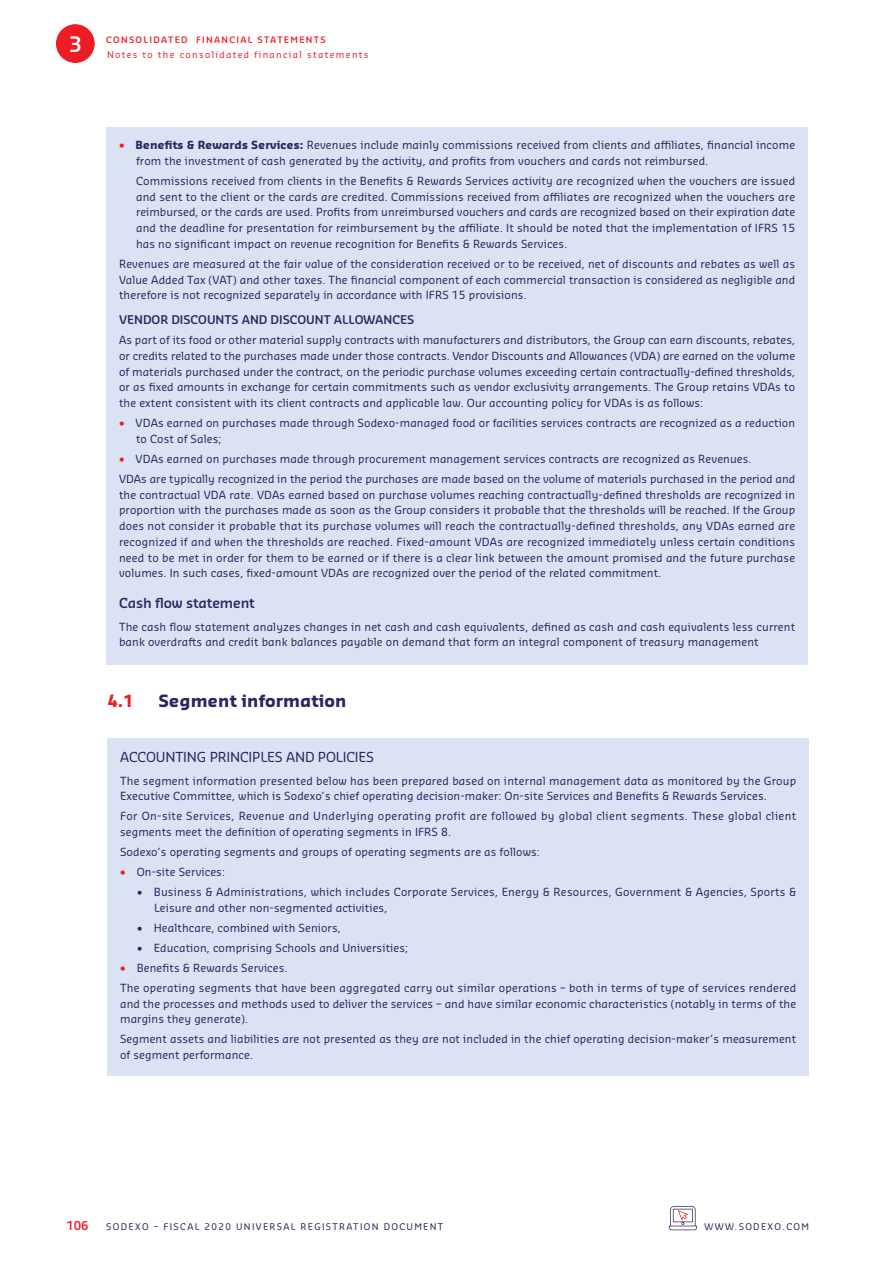
<style>
.page{position:relative;width:893px;height:1263px;background:#fff}
.page>*{position:absolute;margin:0;border:0;box-sizing:border-box;transform-origin:0 0}
.t1{font:600 20.85px "Sansa Pro";color:#fff}
.t2{font:700 16.5px "Sansa Pro";letter-spacing:.01em;color:#2a265e}
.t3{font:700 16.5px "Sansa Pro";color:#ed1c24}
.t4{font:13.5px "Sansa Pro";letter-spacing:-.01em;color:#2a265e}
.t5{font:600 13.5px "Sansa Pro";letter-spacing:-.01em;color:#2a265e}
.t6{font:600 12px "Sansa Pro";color:#ed1c24}
.t7{font:600 11.7px "Sansa Pro";color:#2a265e}
.t8{font:10.95px/15.8px "Sansa Pro";letter-spacing:.01em;color:#2a265e}
.t9{font:10.95px/15.8px "Sansa Pro";letter-spacing:.035em;color:#2a265e}
.t10{font:9px "Sansa Pro";letter-spacing:.15em;color:#2a265e}
.t11{font:9px "Sansa Pro";letter-spacing:.15em;color:#ed1c24}
.t12{font:600 8.7px "Sansa Pro";letter-spacing:.15em;color:#ed1c24}
.s1{color:#ed1c24}
.s2{font-weight:700}
.s3{font-size:10.5px}
</style>
<div class="page">
<div style="left:56px;top:25px;width:38px;height:37px;background:#ed1c24;border-radius:50%"></div>
<div style="left:56px;top:24px;width:39px;height:39px;border:1px solid #ed1c24;border-radius:50%"></div>
<div style="left:106px;top:128px;width:702px;height:537px;background:#dbe2f3"></div>
<div style="left:107px;top:739px;width:702px;height:337px;background:#dbe2f3"></div>
<svg style="left:669px;top:1206px;width:28px;height:24px"></svg>
<h1 class="t1" style="left:69px;top:35px;width:15px">3</h1>
<p class="t12" style="left:106px;top:36px;width:221px">CONSOLIDATED FINANCIAL STATEMENTS</p>
<p class="t11" style="left:107px;top:51px;width:263px">Notes to the consolidated financial statements</p>
<p class="t8" style="left:136px;top:138px;width:661px;text-indent:-17px"><span class="s1">•</span> <span class="s2">Benefits &amp; Rewards Services:</span> Revenues include mainly commissions received from clients and affiliates, financial income from the investment of cash generated by the activity, and profits from vouchers and cards not reimbursed.</p>
<p class="t8" style="left:136px;top:174px;width:661px;text-align:justify">Commissions received from clients in the Benefits &amp; Rewards Services activity are recognized when the vouchers are issued and sent to the client or the cards are credited. Commissions received from affiliates are recognized when the vouchers are reimbursed, or the cards are used. Profits from unreimbursed vouchers and cards are recognized based on their expiration date and the deadline for presentation for reimbursement by the affiliate. It should be noted that the implementation of IFRS 15 has no significant impact on revenue recognition for Benefits &amp; Rewards Services.</p>
<p class="t8" style="left:119px;top:257px;width:678px;text-align:justify">Revenues are measured at the fair value of the consideration received or to be received, net of discounts and rebates as well as Value Added Tax (VAT) and other taxes. The financial component of each commercial transaction is considered as negligible and therefore is not recognized separately in accordance with IFRS 15 provisions.</p>
<p class="t7" style="left:119px;top:314px;width:297px">VENDOR DISCOUNTS AND DISCOUNT ALLOWANCES</p>
<p class="t8" style="left:119px;top:333px;width:678px;text-align:justify">As part of its food or other material supply contracts with manufacturers and distributors, the Group can earn discounts, rebates, or credits related to the purchases made under those contracts. Vendor Discounts and Allowances (VDA) are earned on the volume of materials purchased under the contract, on the periodic purchase volumes exceeding certain contractually-defined thresholds, or as fixed amounts in exchange for certain commitments such as vendor exclusivity arrangements. The Group retains VDAs to the extent consistent with its client contracts and applicable law. Our accounting policy for VDAs is as follows:</p>
<p class="t8" style="left:136px;top:416px;width:661px;text-indent:-17px"><span class="s1">•</span> VDAs earned on purchases made through Sodexo-managed food or facilities services contracts are recognized as a reduction to Cost of Sales;</p>
<p class="t8" style="left:119px;top:450px;width:678px;line-height:20px"><span class="s1">•</span> VDAs earned on purchases made through procurement management services contracts are recognized as Revenues.<br>VDAs are typically recognized in the period the purchases are made based on the volume of materials purchased in the period and</p>
<p class="t8" style="left:119px;top:487px;width:678px;text-align:justify">the contractual VDA rate. VDAs earned based on purchase volumes reaching contractually-defined thresholds are recognized in proportion with the purchases made as soon as the Group considers it probable that the thresholds will be reached. If the Group does not consider it probable that its purchase volumes will reach the contractually-defined thresholds, any VDAs earned are recognized if and when the thresholds are reached. Fixed-amount VDAs are recognized immediately unless certain conditions need to be met in order for them to be earned or if there is a clear link between the amount promised and the future purchase volumes. In such cases, fixed-amount VDAs are recognized over the period of the related commitment.</p>
<p class="t5" style="left:119px;top:597px;width:137px">Cash flow statement</p>
<p class="t8" style="left:119px;top:619px;width:678px">The cash flow statement analyzes changes in net cash and cash equivalents, defined as cash and cash equivalents less current bank overdrafts and credit bank balances payable on demand that form an integral component of treasury management</p>
<h2 class="t3" style="left:107px;top:694px;width:28px">4.1</h2>
<h2 class="t2" style="left:158px;top:694px;width:190px">Segment information</h2>
<p class="t4" style="left:120px;top:751px;width:255px">ACCOUNTING PRINCIPLES AND POLICIES</p>
<p class="t8" style="left:120px;top:773px;width:678px">The segment information presented below has been prepared based on internal management data as monitored by the Group<br>Executive Committee, which is Sodexo’s chief operating decision-maker: On-site Services and Benefits &amp; Rewards Services.</p>
<p class="t9" style="left:120px;top:809px;width:678px">For On-site Services, Revenue and Underlying operating profit are followed by global client segments. These global client segments meet the definition of operating segments in IFRS 8.</p>
<p class="t8" style="left:120px;top:845px;width:421px">Sodexo’s operating segments and groups of operating segments are as follows:</p>
<p class="t8" style="left:120px;top:865px;width:106px"><span class="s1">•</span> On-site Services:</p>
<p class="t8" style="left:154px;top:885px;width:644px;text-indent:-17px"><span class="s3">•</span> Business &amp; Administrations, which includes Corporate Services, Energy &amp; Resources, Government &amp; Agencies, Sports &amp;<br>Leisure and other non-segmented activities,</p>
<p class="t8" style="left:137px;top:921px;width:205px"><span class="s3">•</span> Healthcare, combined with Seniors,</p>
<p class="t8" style="left:137px;top:941px;width:273px"><span class="s3">•</span> Education, comprising Schools and Universities;</p>
<p class="t8" style="left:120px;top:959px;width:678px;line-height:20px"><span class="s1">•</span> Benefits &amp; Rewards Services.<br>The operating segments that have been aggregated carry out similar operations – both in terms of type of services rendered</p>
<p class="t8" style="left:120px;top:996px;width:678px">and the processes and methods used to deliver the services – and have similar economic characteristics (notably in terms of the margins they generate).</p>
<p class="t8" style="left:120px;top:1032px;width:678px">Segment assets and liabilities are not presented as they are not included in the chief operating decision-maker’s measurement of segment performance.</p>
<p class="t6" style="left:67px;top:1220px;width:24px">106</p>
<p class="t10" style="left:106px;top:1223px;width:338px">SODEXO – FISCAL 2020 UNIVERSAL REGISTRATION DOCUMENT</p>
<p class="t10" style="left:705px;top:1223px;width:106px">WWW.SODEXO.COM</p>
</div>
